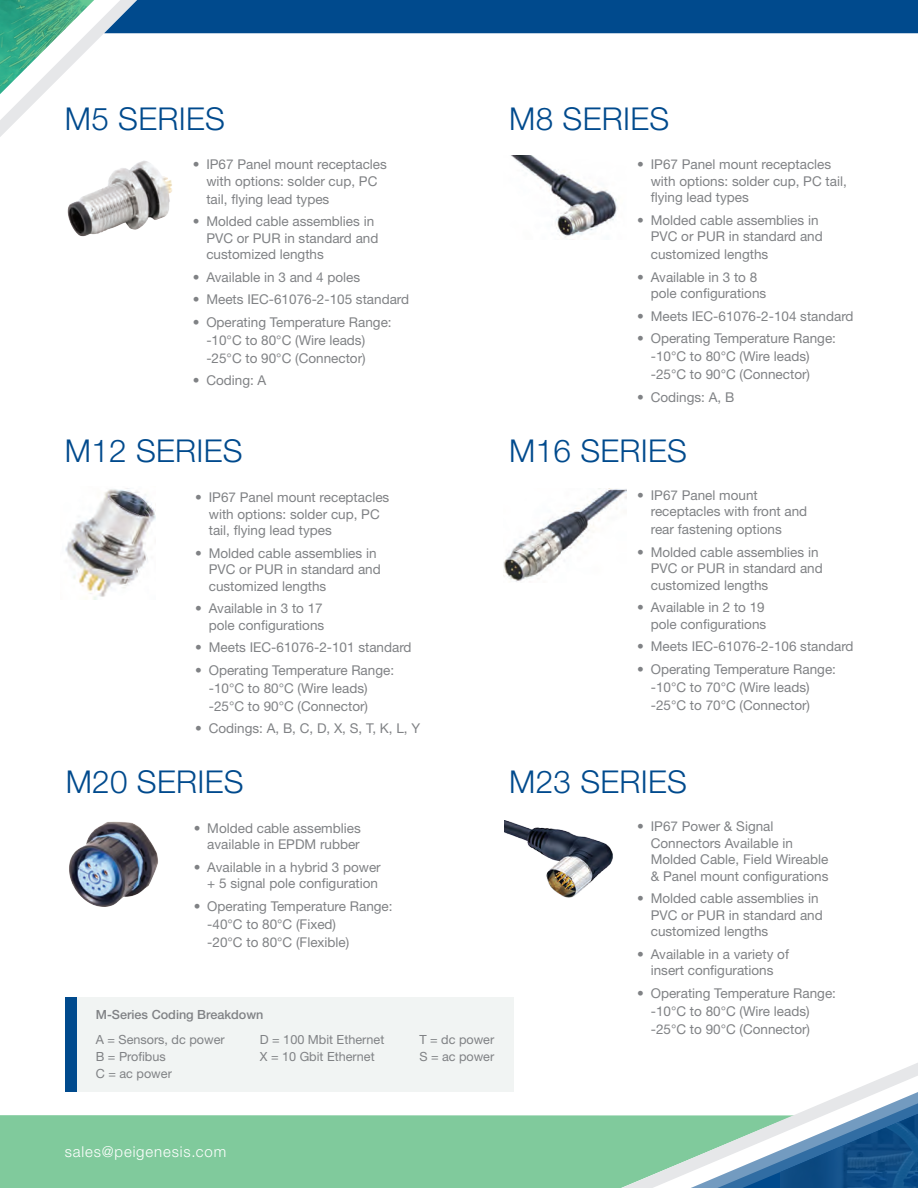
<style>
.page{position:relative;width:918px;height:1188px;background:#fff}
.page>*{position:absolute;margin:0;border:0;box-sizing:border-box;transform-origin:0 0}
.t1{font:300 31.5px "Helvetica Neue LT Std";letter-spacing:.01em;color:#004a8d}
.t2{font:300 15px "Helvetica Neue LT Std";letter-spacing:.06em;color:#fff}
.t3{font:13.5px/16.5px "Helvetica Neue LT Std";color:#808285}
.t4{font:12.6px/16.8px "Helvetica Neue LT Std";color:#808285}
.t5{font:500 12.6px "Helvetica Neue LT Std";color:#808285}
</style>
<div class="page">
<svg style="left:0;top:0;width:291px;height:137px"></svg>
<div style="left:0;top:1115px;width:545px;height:73px;background:#80ca9c"></div>
<div style="left:104px;top:0;width:814px;height:33px;background:#004a8d"></div>
<img style="left:67px;top:161px;width:105px;height:76px">
<img style="left:511px;top:156px;width:106px;height:82px">
<img style="left:504px;top:488px;width:123px;height:94px">
<img style="left:65px;top:488px;width:90px;height:112px">
<img style="left:505px;top:820px;width:40px;height:36px">
<img style="left:69px;top:821px;width:89px;height:86px">
<div style="left:76px;top:997px;width:438px;height:94px;background:#f1f4f3"></div>
<div style="left:65px;top:997px;width:11px;height:94px;background:#004a8d"></div>
<svg style="left:545px;top:828px;width:373px;height:360px"></svg>
<h1 class="t1" style="left:65px;top:100px;width:162px">M5 SERIES</h1>
<p class="t3" style="left:193px;top:156px;width:196px;text-align:center">• IP67 Panel mount receptacles with options: solder cup, PC</p>
<p class="t3" style="left:206px;top:190px;width:125px">tail, flying lead types</p>
<p class="t3" style="left:206px;top:213px;width:174px;text-indent:-14px">• Molded cable assemblies in<br>PVC or PUR in standard and customized lengths</p>
<p class="t3" style="left:193px;top:268px;width:169px">• Available in 3 and 4 poles</p>
<p class="t3" style="left:193px;top:291px;width:218px">• Meets IEC-61076-2-105 standard</p>
<p class="t3" style="left:206px;top:313px;width:187px;line-height:18px;text-indent:-14px">• Operating Temperature Range: -10°C to 80°C (Wire leads) -25°C to 90°C (Connector)</p>
<p class="t3" style="left:193px;top:372px;width:75px">• Coding: A</p>
<h1 class="t1" style="left:65px;top:431px;width:179px">M12 SERIES</h1>
<p class="t3" style="left:209px;top:489px;width:182px;text-indent:-14px">• IP67 Panel mount receptacles with options: solder cup, PC tail, flying lead types</p>
<p class="t3" style="left:209px;top:544px;width:174px;text-indent:-14px">• Molded cable assemblies in<br>PVC or PUR in standard and customized lengths</p>
<p class="t3" style="left:195px;top:600px;width:131px;text-align:right">• Available in 3 to 17 pole configurations</p>
<p class="t3" style="left:195px;top:639px;width:218px">• Meets IEC-61076-2-101 standard</p>
<p class="t3" style="left:209px;top:661px;width:187px;line-height:18px;text-indent:-14px">• Operating Temperature Range: -10°C to 80°C (Wire leads) -25°C to 90°C (Connector)</p>
<p class="t3" style="left:195px;top:720px;width:226px">• Codings: A, B, C, D, X, S, T, K, L, Y</p>
<h1 class="t1" style="left:66px;top:763px;width:179px">M20 SERIES</h1>
<p class="t3" style="left:194px;top:819px;width:169px;text-align:right">• Molded cable assemblies available in EPDM rubber</p>
<p class="t3" style="left:194px;top:858px;width:189px;text-align:right">• Available in a hybrid 3 power + 5 signal pole configuration</p>
<p class="t3" style="left:207px;top:897px;width:187px;line-height:18px;text-indent:-14px">• Operating Temperature Range: -40°C to 80°C (Fixed)<br>-20°C to 80°C (Flexible)</p>
<p class="t5" style="left:96px;top:1007px;width:169px">M-Series Coding Breakdown</p>
<p class="t4" style="left:96px;top:1031px;width:130px">A = Sensors, dc power<br>B = Profibus<br>C = ac power</p>
<p class="t4" style="left:260px;top:1031px;width:126px">D = 100 Mbit Ethernet<br>X = 10 Gbit Ethernet</p>
<p class="t4" style="left:419px;top:1031px;width:76px">T = dc power<br>S = ac power</p>
<h1 class="t1" style="left:509px;top:100px;width:162px">M8 SERIES</h1>
<p class="t3" style="left:651px;top:156px;width:198px;text-indent:-14px">• IP67 Panel mount receptacles with options: solder cup, PC tail, flying lead types</p>
<p class="t3" style="left:651px;top:211px;width:174px;text-indent:-14px">• Molded cable assemblies in<br>PVC or PUR in standard and</p>
<p class="t3" style="left:651px;top:246px;width:119px">customized lengths</p>
<p class="t3" style="left:651px;top:268px;width:117px;text-indent:-14px">• Available in 3 to 8 pole configurations</p>
<p class="t3" style="left:637px;top:307px;width:218px">• Meets IEC-61076-2-104 standard</p>
<p class="t3" style="left:651px;top:329px;width:187px;line-height:18px;text-indent:-14px">• Operating Temperature Range: -10°C to 80°C (Wire leads) -25°C to 90°C (Connector)</p>
<p class="t3" style="left:637px;top:388px;width:99px">• Codings: A, B</p>
<h1 class="t1" style="left:509px;top:431px;width:179px">M16 SERIES</h1>
<p class="t3" style="left:651px;top:486px;width:158px;text-indent:-14px">• IP67 Panel mount receptacles with front and</p>
<p class="t3" style="left:651px;top:521px;width:133px">rear fastening options</p>
<p class="t3" style="left:651px;top:543px;width:174px;text-indent:-14px">• Molded cable assemblies in<br>PVC or PUR in standard and customized lengths</p>
<p class="t3" style="left:637px;top:599px;width:131px;text-align:right">• Available in 2 to 19 pole configurations</p>
<p class="t3" style="left:637px;top:638px;width:218px">• Meets IEC-61076-2-106 standard</p>
<p class="t3" style="left:651px;top:660px;width:187px;line-height:18px;text-indent:-14px">• Operating Temperature Range: -10°C to 70°C (Wire leads) -25°C to 70°C (Connector)</p>
<h1 class="t1" style="left:509px;top:763px;width:179px">M23 SERIES</h1>
<p class="t3" style="left:651px;top:818px;width:179px;text-indent:-14px">• IP67 Power &amp; Signal<br>Connectors Available in<br>Molded Cable, Field Wireable &amp; Panel mount configurations</p>
<p class="t3" style="left:651px;top:890px;width:174px;text-indent:-14px">• Molded cable assemblies in<br>PVC or PUR in standard and customized lengths</p>
<p class="t3" style="left:637px;top:946px;width:153px;text-align:center">• Available in a variety of insert configurations</p>
<p class="t3" style="left:651px;top:984px;width:187px;line-height:18px;text-indent:-14px">• Operating Temperature Range: -10°C to 80°C (Wire leads) -25°C to 90°C (Connector)</p>
<p class="t2" style="left:65px;top:1143px;width:163px">sales@peigenesis.com</p>
</div>
